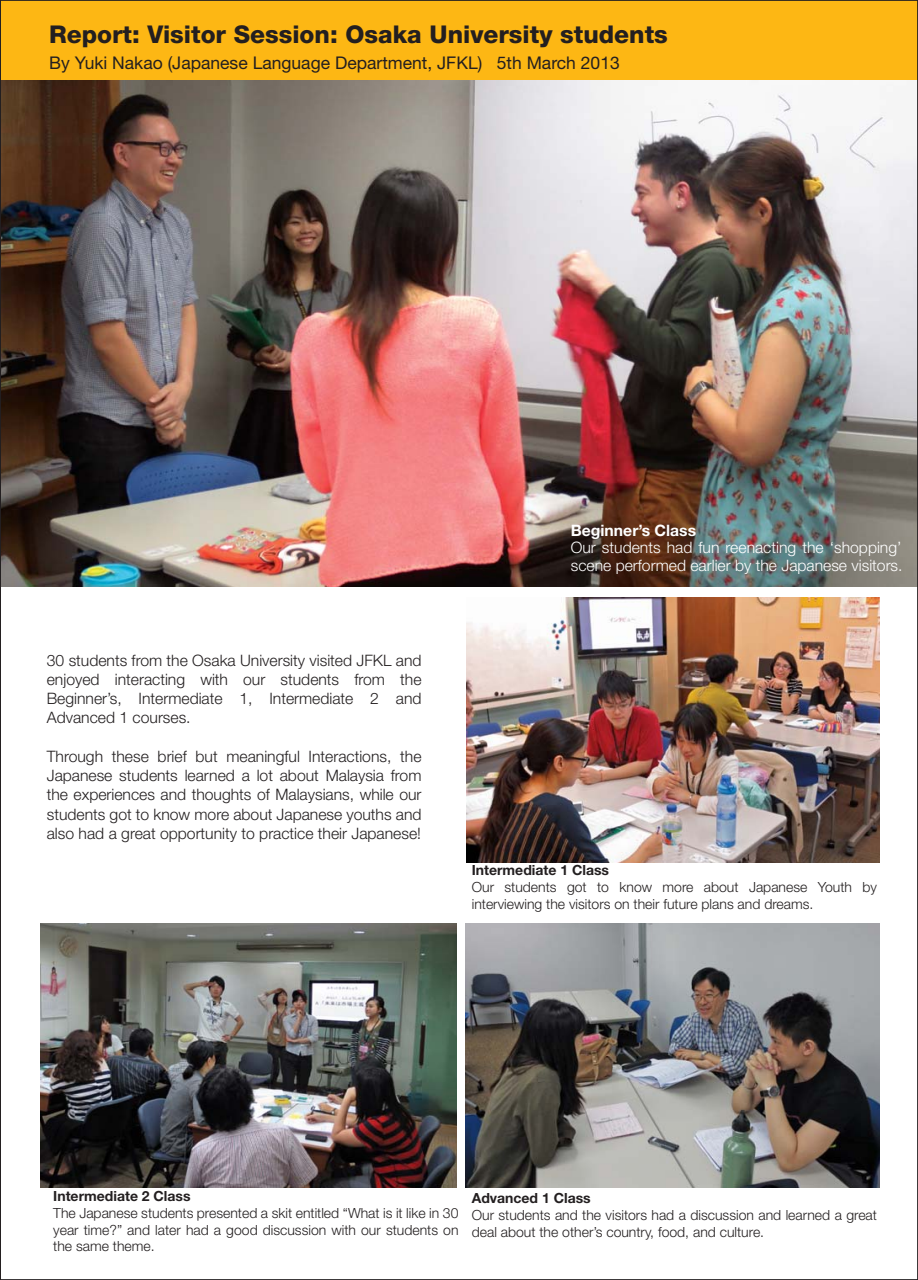
<style>
.page{position:relative;width:918px;height:1280px;background:#fff}
.page>*{position:absolute;margin:0;border:0;box-sizing:border-box;transform-origin:0 0}
.t1{font:800 24.5px "Helvetica Neue";color:#231f20}
.t2{font:17.5px "Helvetica Neue";color:#231f20}
.t3{font:300 15.75px/19.2px "Helvetica Neue";color:#231f20;text-align:justify}
.t4{font:300 15.75px/17.5px "Helvetica Neue";color:#fff}
.t5{font:300 14px/16.8px "Helvetica Neue";color:#231f20}
.s1{font-weight:700}
</style>
<div class="page">
<img style="left:0;top:0;width:918px;height:1280px">
<p class="t1" style="left:49px;top:26px;width:620px">Report: Visitor Session: Osaka University students</p>
<p class="t2" style="left:49px;top:57px;width:572px">By Yuki Nakao (Japanese Language Department, JFKL) 5th March 2013</p>
<p class="t3" style="left:47px;top:652px;width:376px">30 students from the Osaka University visited JFKL and enjoyed interacting with our students from the Beginner’s, Intermediate 1, Intermediate 2 and Advanced 1 courses.</p>
<p class="t3" style="left:47px;top:748px;width:376px">Through these brief but meaningful Interactions, the Japanese students learned a lot about Malaysia from the experiences and thoughts of Malaysians, while our students got to know more about Japanese youths and also had a great opportunity to practice their Japanese!</p>
<p class="t4" style="left:571px;top:523px;width:333px"><span class="s1">Beginner’s Class<br></span>Our students had fun reenacting the ‘shopping’ scene performed earlier by the Japanese visitors.</p>
<p class="t5" style="left:472px;top:863px;width:407px"><span class="s1">Intermediate 1 Class<br></span>Our students got to know more about Japanese Youth by interviewing the visitors on their future plans and dreams.</p>
<p class="t5" style="left:53px;top:1189px;width:407px"><span class="s1">Intermediate 2 Class<br></span>The Japanese students presented a skit entitled “What is it like in 30 year time?” and later had a good discussion with our students on the same theme.</p>
<p class="t5" style="left:472px;top:1191px;width:407px"><span class="s1">Advanced 1 Class<br></span>Our students and the visitors had a discussion and learned a great deal about the other’s country, food, and culture.</p>
</div>
